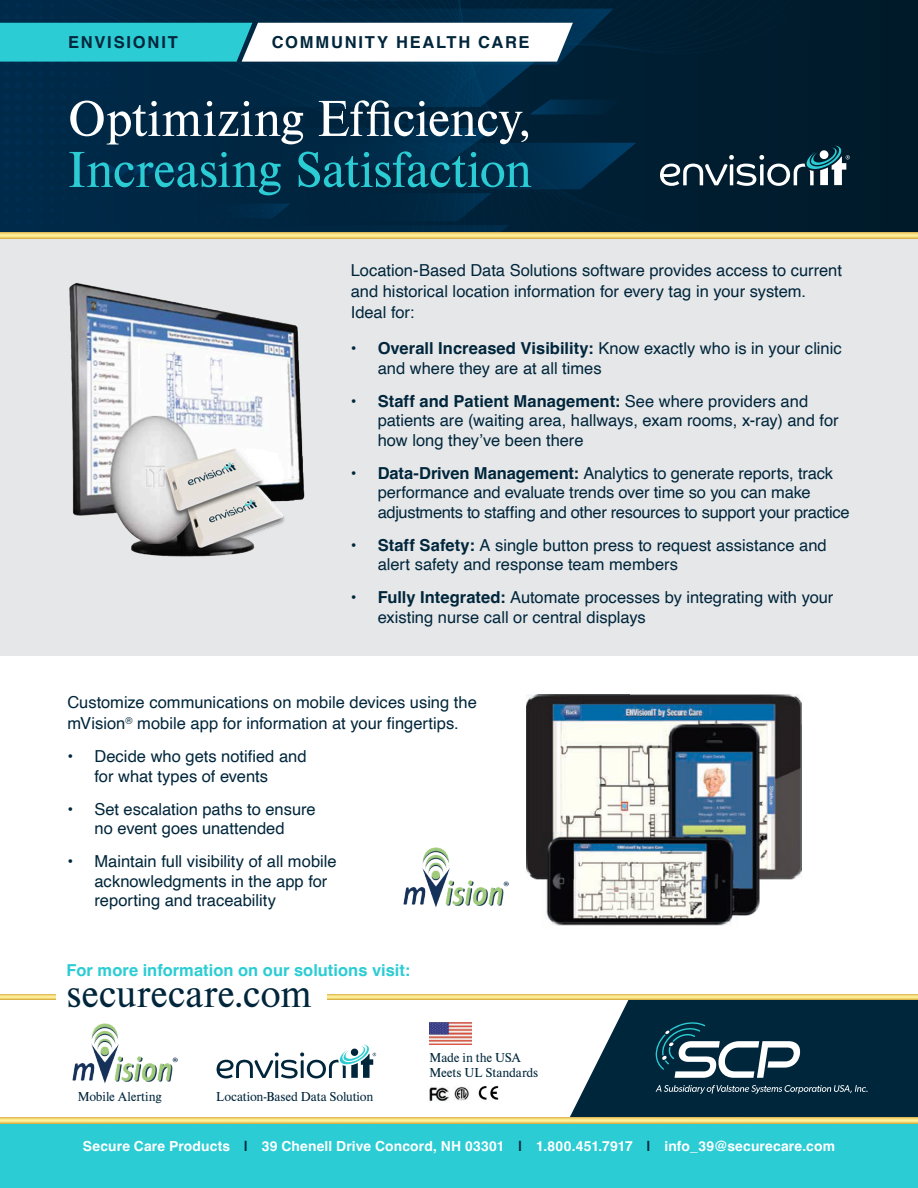
<style>
.page{position:relative;width:918px;height:1188px;background:#fff}
.page>*{position:absolute;margin:0;border:0;box-sizing:border-box;transform-origin:0 0}
.t1{font:52.5px "Nimbus Rom D";letter-spacing:-.01em;color:#2bccd4}
.t2{font:52.5px "Nimbus Rom D";letter-spacing:-.005em;color:#fff}
.t3{font:40.5px "Nimbus Rom D";letter-spacing:-.005em;color:#00263b}
.t4{font:16.5px/19.5px "Helvetica";color:#00263b}
.t5{font:700 16.5px "Helvetica";color:#2bccd4}
.t6{font:700 16.5px "Helvetica";letter-spacing:.105em;color:#00263b}
.t7{font:700 13.8px "Helvetica";letter-spacing:.01em;color:#fff}
.t8{font:13.5px "Nimbus Rom D";letter-spacing:-.01em;color:#00263b}
.s1{font-weight:700}
.s2{color:#00263b}
</style>
<div class="page">
<div style="left:0;top:235px;width:918px;height:421px;background:#e6e7e9"></div>
<svg style="left:217px;top:1045px;width:159px;height:33px"></svg>
<img style="left:72px;top:1023px;width:106px;height:60px">
<svg style="left:0;top:0;width:918px;height:233px;background:#01253d"></svg>
<div style="left:0;top:1119px;width:918px;height:69px;background:#2bccd4"></div>
<img style="left:0;top:1118px;width:918px;height:5px">
<img style="left:0;top:233px;width:918px;height:5px">
<svg style="left:0;top:23px;width:573px;height:39px"></svg>
<img style="left:429px;top:1085px;width:70px;height:16px">
<img style="left:430px;top:1023px;width:42px;height:22px">
<img style="left:327px;top:994px;width:591px;height:6px">
<img style="left:0;top:994px;width:55px;height:6px">
<svg style="left:660px;top:146px;width:190px;height:40px"></svg>
<img style="left:69px;top:282px;width:236px;height:275px">
<img style="left:526px;top:694px;width:276px;height:232px">
<img style="left:403px;top:847px;width:106px;height:60px">
<svg style="left:567px;top:998px;width:351px;height:124px;background:#324f5b"></svg>
<p class="t6" style="left:68px;top:32px;width:111px">ENVISIONIT</p>
<p class="t6" style="left:272px;top:32px;width:259px">COMMUNITY HEALTH CARE</p>
<p class="t2" style="left:68px;top:84px;width:465px">Optimizing Efficiency,</p>
<p class="t1" style="left:68px;top:135px;width:466px">Increasing Satisfaction</p>
<p class="t4" style="left:351px;top:261px;width:493px;line-height:21px">Location-Based Data Solutions software provides access to current and historical location information for every tag in your system.<br>Ideal for:</p>
<p class="t4" style="left:378px;top:339px;width:466px;text-indent:-27px"><span class="s1">• Overall Increased Visibility:</span> Know exactly who is in your clinic and where they are at all times</p>
<p class="t4" style="left:378px;top:392px;width:463px;text-indent:-27px"><span class="s1">• Staff and Patient Management:</span> See where providers and patients are (waiting area, hallways, exam rooms, x-ray) and for how long they’ve been there</p>
<p class="t4" style="left:378px;top:464px;width:474px;text-indent:-27px"><span class="s1">• Data-Driven Management:</span> Analytics to generate reports, track performance and evaluate trends over time so you can make adjustments to staffi ng and other resources to support your practice</p>
<p class="t4" style="left:378px;top:536px;width:451px;text-indent:-27px"><span class="s1">• Staff Safety:</span> A single button press to request assistance and alert safety and response team members</p>
<p class="t4" style="left:378px;top:588px;width:457px;text-indent:-27px"><span class="s1">• Fully Integrated:</span> Automate processes by integrating with your existing nurse call or central displays</p>
<p class="t4" style="left:68px;top:692px;width:411px;line-height:21px">Customize communications on mobile devices using the mVision<sup>®</sup> mobile app for information at your fingertips.</p>
<p class="t4" style="left:94px;top:747px;width:214px;text-indent:-27px">• Decide who gets notified and for what types of events</p>
<p class="t4" style="left:68px;top:799px;width:250px;text-align:center">• Set escalation paths to ensure no event goes unattended</p>
<p class="t4" style="left:94px;top:852px;width:244px;text-indent:-27px">• Maintain full visibility of all mobile acknowledgments in the app for reporting and traceability</p>
<p class="t5" style="left:67px;top:960px;width:345px">For more information on our solutions visit:</p>
<p class="t3" style="left:67px;top:967px;width:247px">securecare.com</p>
<p class="t8" style="left:78px;top:1087px;width:85px">Mobile Alerting</p>
<p class="t8" style="left:216px;top:1087px;width:159px">Location-Based Data Solution</p>
<p class="t8" style="left:430px;top:1048px;width:93px">Made in the USA</p>
<p class="t8" style="left:430px;top:1063px;width:110px">Meets UL Standards</p>
<p class="t7" style="left:83px;top:1138px;width:754px">Secure Care Products <span class="s2">|</span> 39 Chenell Drive Concord, NH 03301 <span class="s2">|</span> 1.800.451.7917 <span class="s2">|</span> info_39@securecare.com</p>
</div>
